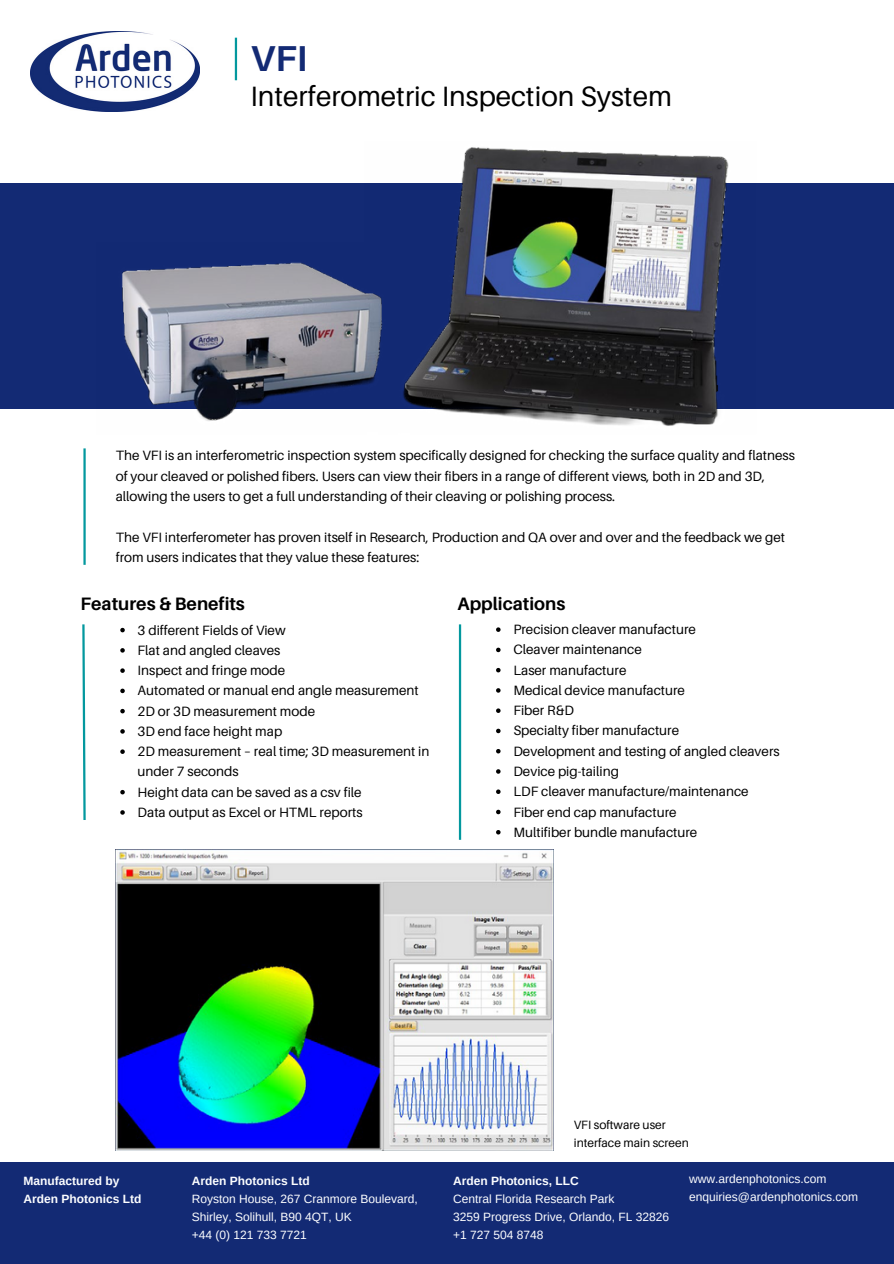
<style>
.page{position:relative;width:894px;height:1264px;background:#fff}
.page>*{position:absolute;margin:0;border:0;box-sizing:border-box;transform-origin:0 0}
.t1{font:700 36px "Aileron";color:#132a74}
.t2{font:27.9px "Aileron";color:#000}
.t3{font:700 18px "Aileron";color:#000}
.t4{font:13.5px/20.2px "Aileron";color:#000}
.t5{font:12px "Arimo";color:#fdfeff}
.t6{font:700 12px/18px "Arimo";color:#fdfeff}
.t7{font:12px "Aileron";color:#000}
</style>
<div class="page">
<img style="left:30px;top:31px;width:169px;height:80px">
<hr style="left:235px;top:38px;width:2px;height:42px;background:#03989e">
<div style="left:0;top:1161px;width:893px;height:102px;background:#132a74"></div>
<div style="left:0;top:183px;width:893px;height:225px;background:#132a74"></div>
<hr style="left:83px;top:448px;width:3px;height:117px;background:#03989e">
<svg style="left:82px;top:624px;width:4px;height:196px"></svg>
<hr style="left:459px;top:624px;width:2px;height:215px;background:#03989e">
<img style="left:84px;top:147px;width:683px;height:379px">
<img style="left:116px;top:850px;width:437px;height:300px">
<svg style="left:120px;top:628px;width:5px;height:4px"></svg>
<svg style="left:120px;top:648px;width:5px;height:4px"></svg>
<svg style="left:120px;top:668px;width:5px;height:5px"></svg>
<svg style="left:120px;top:688px;width:5px;height:5px"></svg>
<svg style="left:120px;top:709px;width:5px;height:4px"></svg>
<svg style="left:120px;top:729px;width:5px;height:4px"></svg>
<svg style="left:120px;top:749px;width:5px;height:5px"></svg>
<svg style="left:120px;top:790px;width:5px;height:4px"></svg>
<svg style="left:120px;top:810px;width:5px;height:4px"></svg>
<svg style="left:496px;top:627px;width:4px;height:5px"></svg>
<svg style="left:496px;top:647px;width:4px;height:5px"></svg>
<svg style="left:496px;top:668px;width:4px;height:4px"></svg>
<svg style="left:496px;top:688px;width:4px;height:4px"></svg>
<svg style="left:496px;top:708px;width:4px;height:5px"></svg>
<svg style="left:496px;top:728px;width:4px;height:5px"></svg>
<svg style="left:496px;top:749px;width:4px;height:4px"></svg>
<svg style="left:496px;top:769px;width:4px;height:4px"></svg>
<svg style="left:496px;top:789px;width:4px;height:5px"></svg>
<svg style="left:496px;top:809px;width:4px;height:5px"></svg>
<svg style="left:496px;top:830px;width:4px;height:4px"></svg>
<p class="t1" style="left:250px;top:36px;width:58px">VFI</p>
<h4 class="t2" style="left:250px;top:79px;width:423px">Interferometric Inspection System</h4>
<p class="t4" style="left:116px;top:445px;width:680px">The VFI is an interferometric inspection system specifically designed for checking the surface quality and flatness of your cleaved or polished fibers. Users can view their fibers in a range of different views, both in 2D and 3D, allowing the users to get a full understanding of their cleaving or polishing process.</p>
<p class="t4" style="left:116px;top:526px;width:670px">The VFI interferometer has proven itself in Research, Production and QA over and over and the feedback we get from users indicates that they value these features:</p>
<p class="t3" style="left:81px;top:592px;width:166px">Features &amp; Benefits</p>
<p class="t4" style="left:138px;top:619px;width:149px">3 different Fields of View</p>
<p class="t4" style="left:138px;top:639px;width:144px">Flat and angled cleaves</p>
<p class="t4" style="left:138px;top:660px;width:149px">Inspect and fringe mode</p>
<p class="t4" style="left:138px;top:680px;width:282px">Automated or manual end angle measurement</p>
<p class="t4" style="left:138px;top:700px;width:179px">2D or 3D measurement mode</p>
<p class="t4" style="left:138px;top:720px;width:146px">3D end face height map</p>
<p class="t4" style="left:138px;top:741px;width:293px">2D measurement – real time; 3D measurement in under 7 seconds</p>
<p class="t4" style="left:138px;top:781px;width:225px">Height data can be saved as a csv file</p>
<p class="t4" style="left:138px;top:801px;width:226px">Data output as Excel or HTML reports</p>
<p class="t3" style="left:457px;top:592px;width:109px">Applications</p>
<p class="t4" style="left:513px;top:619px;width:184px">Precision cleaver manufacture</p>
<h5 class="t4" style="left:513px;top:639px;width:130px">Cleaver maintenance</h5>
<p class="t4" style="left:513px;top:659px;width:114px">Laser manufacture</p>
<p class="t4" style="left:513px;top:679px;width:173px">Medical device manufacture</p>
<p class="t4" style="left:513px;top:700px;width:62px">Fiber R&amp;D</p>
<p class="t4" style="left:513px;top:720px;width:167px">Specialty fiber manufacture</p>
<p class="t4" style="left:513px;top:740px;width:268px">Development and testing of angled cleavers</p>
<p class="t4" style="left:513px;top:760px;width:107px">Device pig-tailing</p>
<p class="t4" style="left:513px;top:781px;width:237px">LDF cleaver manufacture/maintenance</p>
<p class="t4" style="left:513px;top:801px;width:165px">Fiber end cap manufacture</p>
<p class="t4" style="left:513px;top:821px;width:185px">Multifiber bundle manufacture</p>
<h4 class="t6" style="left:23px;top:1171px;width:119px">Manufactured by<br>Arden Photonics Ltd</h4>
<h3 class="t6" style="left:192px;top:1171px;width:119px">Arden Photonics Ltd</h3>
<h3 class="t5" style="left:192px;top:1192px;width:227px">Royston House, 267 Cranmore Boulevard,</h3>
<p class="t5" style="left:192px;top:1210px;width:161px">Shirley, Solihull, B90 4QT, UK</p>
<p class="t5" style="left:192px;top:1228px;width:117px">+44 (0) 121 733 7721</p>
<p class="t7" style="left:573px;top:1117px;width:93px">VFI software user</p>
<p class="t7" style="left:573px;top:1135px;width:116px">interface main screen</p>
<p class="t6" style="left:453px;top:1171px;width:127px">Arden Photonics, LLC</p>
<p class="t5" style="left:453px;top:1192px;width:163px">Central Florida Research Park</p>
<p class="t5" style="left:453px;top:1210px;width:217px">3259 Progress Drive, Orlando, FL 32826</p>
<p class="t5" style="left:453px;top:1228px;width:92px">+1 727 504 8748</p>
<p class="t5" style="left:689px;top:1172px;width:139px">www.ardenphotonics.com</p>
<p class="t5" style="left:689px;top:1190px;width:170px">enquiries@ardenphotonics.com</p>
</div>
